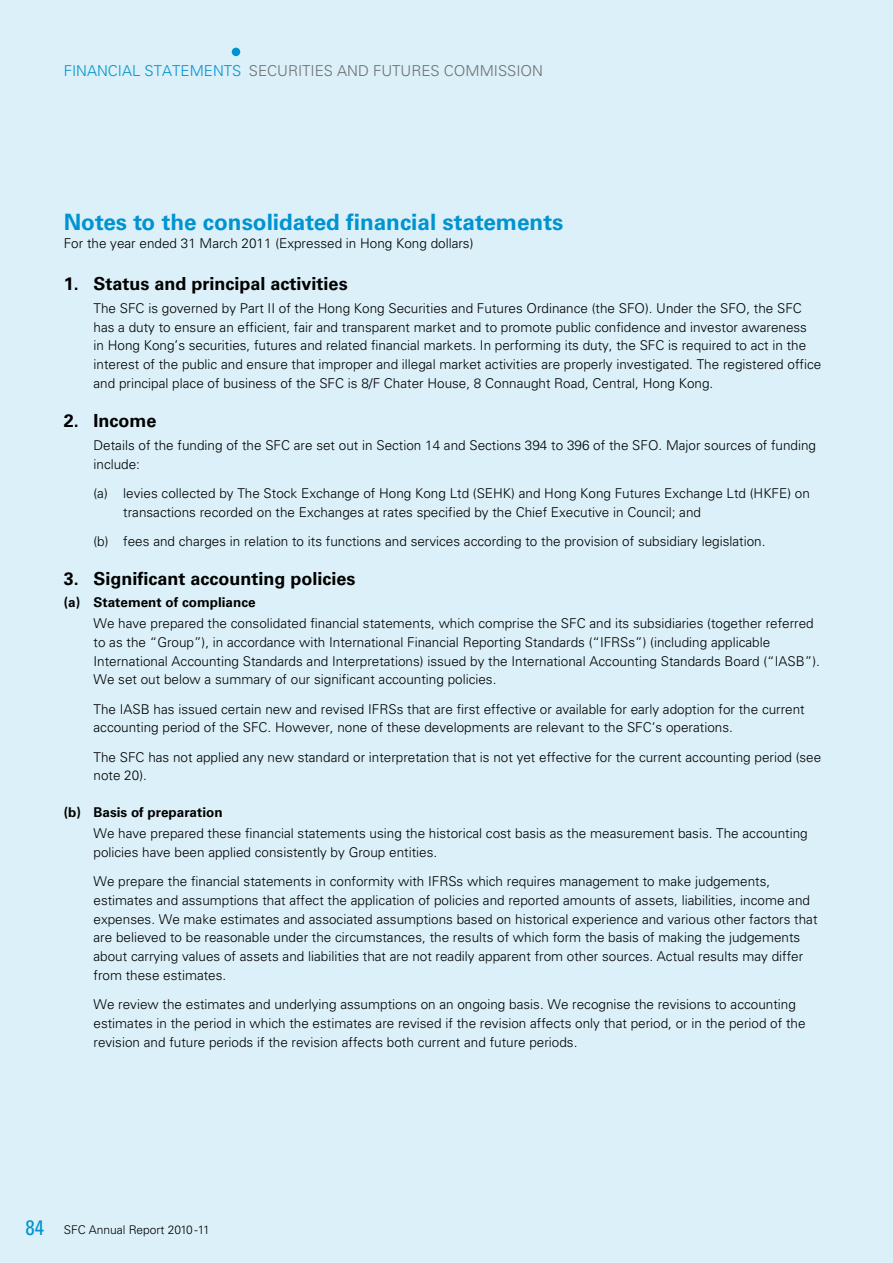
<style>
.page{position:relative;width:893px;height:1263px;background:#dbf0f8}
.page>*{position:absolute;margin:0;border:0;box-sizing:border-box;transform-origin:0 0}
.t1{font:700 22.5px "Univers";color:#0093d0}
.t2{font:700 18px "Univers";color:#000}
.t3{font:300 15px "Univers";color:#0093d0}
.t4{font:300 15px "Univers";color:#6d6e71}
.t5{font:300 13.5px/18.8px "Univers";color:#000}
.t6{font:700 13.5px "Univers";color:#000}
.t7{font:300 12px "Univers";color:#000}
.s1{color:#6d6e71}
.s2{font-weight:400;font-stretch:condensed;font-size:21px;color:#0093d0}
</style>
<div class="page">
<div style="left:232px;top:48px;width:8px;height:8px;background:#0093d0;border-radius:50%"></div>
<p class="t3" style="left:64px;top:61px;width:233px">fi nancial STATEMENTS <span class="s1">Securities</span></p>
<p class="t4" style="left:337px;top:61px;width:84px">and Futures</p>
<p class="t4" style="left:444px;top:61px;width:21px">Commissio</p>
<p class="t4" style="left:532px;top:61px;width:12px">n</p>
<h1 class="t1" style="left:64px;top:208px;width:501px">Notes to the consolidated financial statements</h1>
<p class="t5" style="left:64px;top:234px;width:411px">For the year ended 31 March 2011 (Expressed in Hong Kong dollars)</p>
<h2 class="t2" style="left:64px;top:273px;width:285px">1. Status and principal activities</h2>
<p class="t5" style="left:94px;top:299px;width:729px">The SFC is governed by Part II of the Hong Kong Securities and Futures Ordinance (the SFO). U nder the SFO, the SFC has a duty to ensure an efficient, fair and transparent market and to promote public confidence and investor awareness<br>in Hong Kong’s securities, futures and related financial markets. In performing its duty, the SFC is required to act in the interest of the public and ensure that improper and illegal market activities are properly investigated. The registered office and principal place of business of the SFC is 8/F Chater House, 8 Connaught Road, Central, Hong Kong.</p>
<h2 class="t2" style="left:64px;top:410px;width:94px">2. Income</h2>
<p class="t5" style="left:94px;top:436px;width:724px">Details of the funding of the SFC are set out in Section 14 and Sections 394 to 396 of the SFO. Major sources of funding include:</p>
<p class="t5" style="left:123px;top:484px;width:688px;text-indent:-30px">(a) levies collected by The Stock Exchange of Hong Kong Ltd (SEHK) and Hong Kong Futures Exchange Ltd (HKFE) on transactions recorded on the Exchanges at rates specified by the Chief Executive in Council; and</p>
<p class="t5" style="left:94px;top:532px;width:673px">(b) fees and charges in relation to its functions and services according to the provision of subsidiary legislation.</p>
<h2 class="t2" style="left:64px;top:568px;width:293px">3. Significant accounting policies</h2>
<p class="t6" style="left:64px;top:594px;width:193px">(a) Statement of compliance</p>
<p class="t5" style="left:94px;top:614px;width:728px">We have prepared the consolidated financial statements, which comprise the SFC and its subsidiaries (together referred to as the “Group”), in accordance with International Financial Reporting Standards (“IFRSs”) (including applicable International Accounting Standards and Interpretations) issued by the International Accounting Standards Board (“IASB”).<br>We set out below a summary of our significant accounting policies.</p>
<p class="t5" style="left:94px;top:699px;width:713px">The IASB has issued certain new and revised IFRSs that are first effective or available for early adoption for the current accounting period of the SFC. However, none of these developments are relevant to the SFC’s operations.</p>
<p class="t5" style="left:94px;top:747px;width:729px">The SFC has not applied any new standard or interpretation that is not yet effective for the current accounting period (see note 20).</p>
<p class="t6" style="left:64px;top:804px;width:160px">(b) Basis of preparation</p>
<p class="t5" style="left:94px;top:824px;width:716px">We have prepared these financial statements using the historical cost basis as the measurement basis. The accounting policies have been applied consistently by Group entities.</p>
<p class="t5" style="left:94px;top:872px;width:725px">We prepare the financial statements in conformity with IFRSs which requires management to make judgements, estimates and assumptions that affect the application of policies and reported amounts of assets, liabilities, income and expenses. We make estimates and associated assumptions based on historical experience and various other factors that are believed to be reasonable under the circumstances, the results of which form the basis of making the judgements about carrying values of assets and liabilities that are not readily apparent from other sources. Actual results may differ from these estimates.</p>
<p class="t5" style="left:94px;top:995px;width:713px">We review the estimates and underlying assumptions on an ongoing basis. We recognise the revisions to accounting estimates in the period in which the estimates are revised if the revision affects only that period, or in the period of the revision and future periods if the revision affects both current and future periods.</p>
<p class="t7" style="left:26px;top:1222px;width:186px"><span class="s2">84</span> SFC Annual Report 2010 -11</p>
</div>
